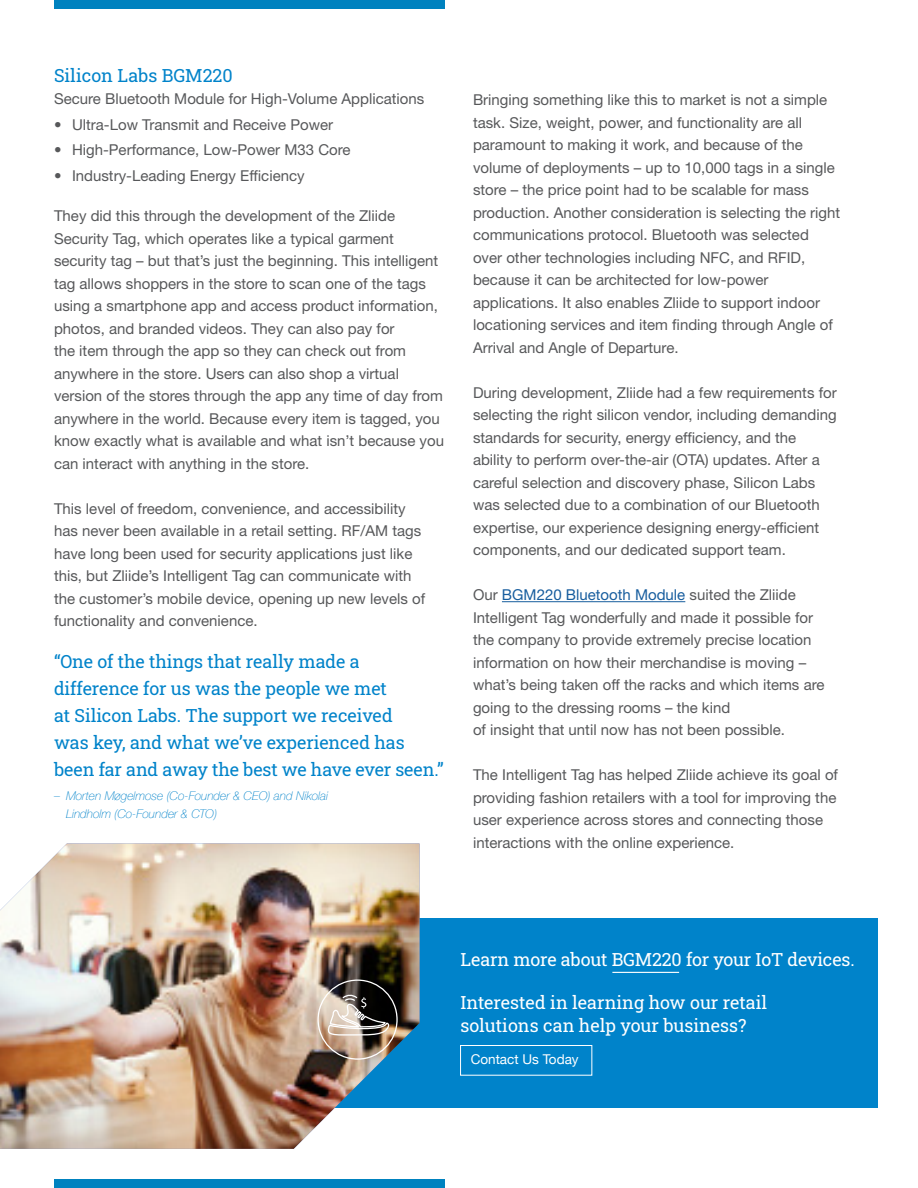
<style>
.page{position:relative;width:918px;height:1188px;background:#fff}
.page>*{position:absolute;margin:0;border:0;box-sizing:border-box;transform-origin:0 0}
.t1{font:18px/27px "Roboto Slab";letter-spacing:-.005em;color:#0083ca}
.t2{font:18px/22.5px "Roboto Slab";color:#fff}
.t3{font:15px/22.5px "Helvetica Neue LT Std";color:#57585a}
.t4{font:13.5px "Helvetica Neue";color:#fff}
.t5{font:italic 100 12px "Helvetica Neue";color:#0083ca}
.s1{color:#175d9e}
</style>
<div class="page">
<div style="left:197px;top:918px;width:681px;height:190px;background:#0083ca"></div>
<div style="left:54px;top:0;width:390px;height:9px;background:#0082bf"></div>
<div style="left:54px;top:1179px;width:390px;height:9px;background:#0082bf"></div>
<img style="left:0;top:843px;width:420px;height:306px">
<hr style="left:502px;top:601px;width:183px;height:1px;background:#175d9e">
<div style="left:460px;top:1045px;width:132px;height:31px;border:1px solid #fff"></div>
<hr style="left:612px;top:972px;width:67px;height:1px;background:#fff">
<img style="left:317px;top:979px;width:81px;height:81px">
<p class="t1" style="left:54px;top:61px;width:180px">Silicon Labs BGM220</p>
<p class="t3" style="left:54px;top:87px;width:372px">Secure Bluetooth Module for High-Volume Applications</p>
<p class="t3" style="left:54px;top:113px;width:281px">• Ultra-Low Transmit and Receive Power</p>
<p class="t3" style="left:54px;top:138px;width:298px">• High-Performance, Low-Power M33 Core</p>
<p class="t3" style="left:54px;top:164px;width:252px">• Industry-Leading Energy Efficiency</p>
<p class="t3" style="left:54px;top:204px;width:343px">They did this through the development of the Zliide</p>
<p class="t3" style="left:54px;top:227px;width:342px">Security Tag, which operates like a typical garment</p>
<p class="t3" style="left:54px;top:249px;width:386px">security tag – but that’s just the beginning. This intelligent</p>
<p class="t3" style="left:54px;top:272px;width:373px">tag allows shoppers in the store to scan one of the tags</p>
<p class="t3" style="left:54px;top:294px;width:386px">using a smartphone app and access product information,</p>
<p class="t3" style="left:54px;top:317px;width:342px">photos, and branded videos. They can also pay for</p>
<p class="t3" style="left:54px;top:339px;width:354px">the item through the app so they can check out from</p>
<p class="t3" style="left:54px;top:362px;width:347px">anywhere in the store. Users can also shop a virtual</p>
<p class="t3" style="left:54px;top:384px;width:391px">version of the stores through the app any time of day from</p>
<p class="t3" style="left:54px;top:407px;width:387px">anywhere in the world. Because every item is tagged, you</p>
<p class="t3" style="left:54px;top:429px;width:392px">know exactly what is available and what isn’t because you</p>
<p class="t3" style="left:54px;top:452px;width:257px">can interact with anything in the store.</p>
<p class="t3" style="left:54px;top:497px;width:353px">This level of freedom, convenience, and accessibility</p>
<p class="t3" style="left:54px;top:519px;width:369px">has never been available in a retail setting. RF/AM tags</p>
<p class="t3" style="left:54px;top:542px;width:360px">have long been used for security applications just like</p>
<p class="t3" style="left:54px;top:564px;width:359px">this, but Zliide’s Intelligent Tag can communicate with</p>
<p class="t3" style="left:54px;top:587px;width:373px">the customer’s mobile device, opening up new levels of</p>
<p class="t3" style="left:54px;top:609px;width:205px">functionality and convenience.</p>
<p class="t1" style="left:54px;top:648px;width:307px">“One of the things that really made a</p>
<p class="t1" style="left:54px;top:675px;width:335px">difference for us was the people we met</p>
<p class="t1" style="left:54px;top:702px;width:340px">at Silicon Labs. The support we received</p>
<p class="t1" style="left:54px;top:729px;width:391px">was key, and what we’ve experienced has been far and away the best we have ever seen.”</p>
<p class="t5" style="left:54px;top:787px;width:276px">– Morten Møgelmose (Co-Founder &amp; CEO) and Nikolai</p>
<p class="t5" style="left:66px;top:805px;width:153px">Lindholm (Co-Founder &amp; CTO)</p>
<p class="t3" style="left:473px;top:88px;width:356px">Bringing something like this to market is not a simple</p>
<p class="t3" style="left:473px;top:111px;width:331px">task. Size, weight, power, and functionality are all</p>
<p class="t3" style="left:473px;top:133px;width:331px">paramount to making it work, and because of the</p>
<p class="t3" style="left:473px;top:156px;width:363px">volume of deployments – up to 10,000 tags in a single</p>
<p class="t3" style="left:473px;top:178px;width:337px">store – the price point had to be scalable for mass</p>
<p class="t3" style="left:473px;top:201px;width:369px">production. Another consideration is selecting the right</p>
<p class="t3" style="left:473px;top:223px;width:337px">communications protocol. Bluetooth was selected</p>
<p class="t3" style="left:473px;top:246px;width:334px">over other technologies including NFC, and RFID, because it can be architected for low-power</p>
<p class="t3" style="left:473px;top:291px;width:348px">applications. It also enables Zliide to support indoor</p>
<p class="t3" style="left:473px;top:313px;width:361px">locationing services and item finding through Angle of</p>
<p class="t3" style="left:473px;top:336px;width:207px">Arrival and Angle of Departure.</p>
<p class="t3" style="left:473px;top:381px;width:365px">During development, Zliide had a few requirements for</p>
<p class="t3" style="left:473px;top:403px;width:365px">selecting the right silicon vendor, including demanding</p>
<p class="t3" style="left:473px;top:426px;width:325px">standards for security, energy efficiency, and the</p>
<p class="t3" style="left:473px;top:448px;width:348px">ability to perform over-the-air (OTA) updates. After a</p>
<p class="t3" style="left:473px;top:471px;width:344px">careful selection and discovery phase, Silicon Labs</p>
<p class="t3" style="left:473px;top:493px;width:348px">was selected due to a combination of our Bluetooth</p>
<p class="t3" style="left:473px;top:516px;width:348px">expertise, our experience designing energy-efficient</p>
<p class="t3" style="left:473px;top:538px;width:314px">components, and our dedicated support team.</p>
<p class="t3" style="left:473px;top:583px;width:342px">Our <span class="s1">BGM220 Bluetooth Module</span> suited the Zliide<br>Intelligent Tag wonderfully and made it possible for</p>
<p class="t3" style="left:473px;top:628px;width:340px">the company to provide extremely precise location</p>
<p class="t3" style="left:473px;top:651px;width:335px">information on how their merchandise is moving –</p>
<p class="t3" style="left:473px;top:673px;width:353px">what’s being taken off the racks and which items are</p>
<p class="t3" style="left:473px;top:696px;width:259px">going to the dressing rooms – the kind</p>
<p class="t3" style="left:473px;top:718px;width:314px">of insight that until now has not been possible.</p>
<p class="t3" style="left:473px;top:763px;width:367px">The Intelligent Tag has helped Zliide achieve its goal of</p>
<p class="t3" style="left:473px;top:786px;width:365px">providing fashion retailers with a tool for improving the</p>
<p class="t3" style="left:473px;top:808px;width:352px">user experience across stores and connecting those</p>
<p class="t3" style="left:473px;top:831px;width:263px">interactions with the online experience.</p>
<p class="t2" style="left:461px;top:948px;width:396px">Learn more about BGM220 for your IoT devices.</p>
<p class="t2" style="left:461px;top:991px;width:308px">Interested in learning how our retail solutions can help your business?</p>
<p class="t4" style="left:471px;top:1050px;width:110px">Contact Us Today</p>
</div>
